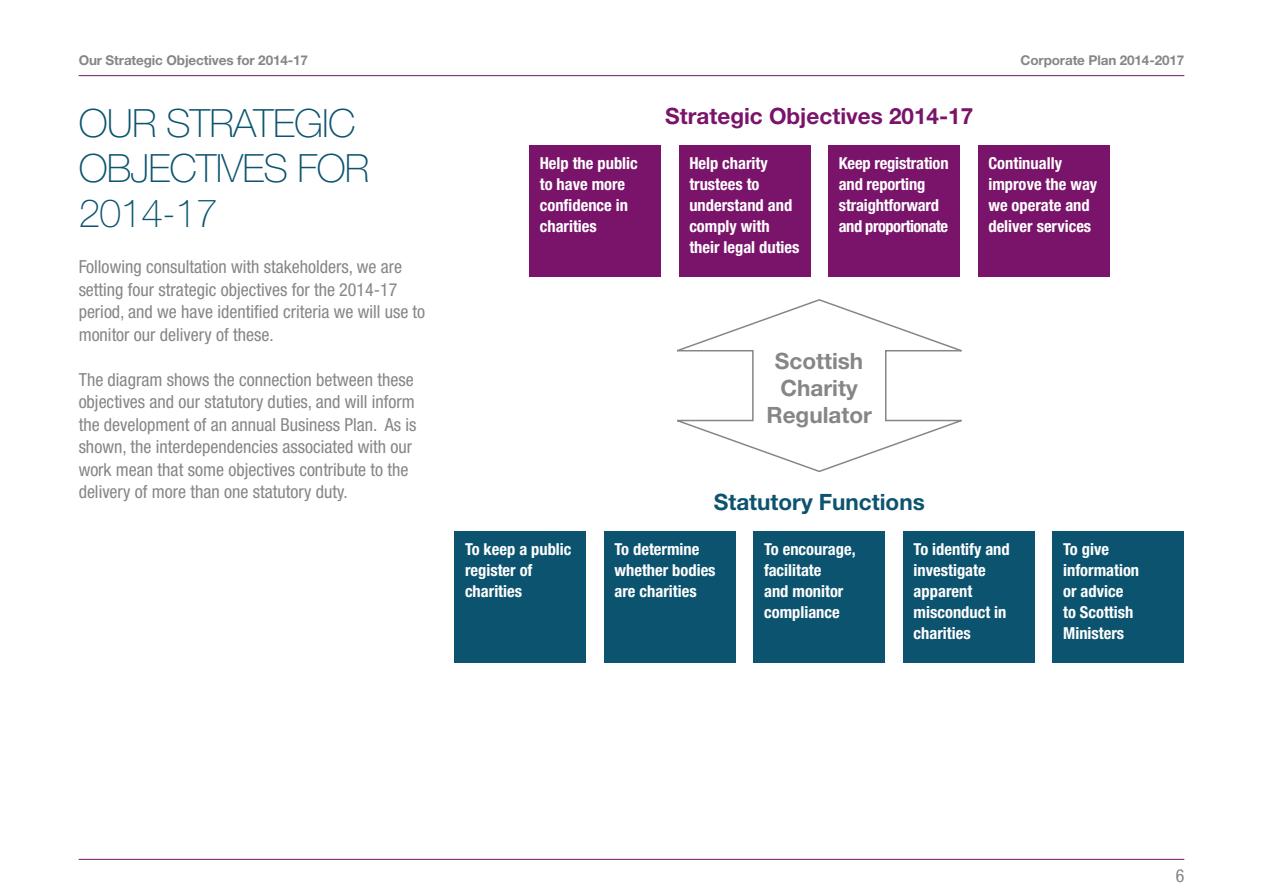
<style>
.page{position:relative;width:1263px;height:893px;background:#fff}
.page>*{position:absolute;margin:0;border:0;box-sizing:border-box;transform-origin:0 0}
.t1{font:100 39px/45px "Helvetica Neue LT";letter-spacing:-.02em;color:#0c536f}
.t2{font:700 22.5px "Helvetica Neue LT";color:#79146a}
.t3{font:700 22.5px/27px "Helvetica Neue LT";color:#878686;text-align:center}
.t4{font:700 22.5px "Helvetica Neue LT";color:#0c536f}
.t5{font:condensed 18px/22.5px "Helvetica Neue LT";color:#878686}
.t6{font:700 condensed 16.5px/21px "Helvetica Neue LT";color:#fff}
.t7{font:700 13.5px "Helvetica Neue LT";letter-spacing:-.01em;color:#878686}
</style>
<div class="page">
<svg style="left:677px;top:299px;width:285px;height:174px"></svg>
<hr style="left:79px;top:75px;width:1105px;height:1px;background:#79146a">
<hr style="left:79px;top:859px;width:1105px;height:1px;background:#79146a">
<div style="left:529px;top:145px;width:132px;height:132px;background:#79146a"></div>
<div style="left:679px;top:145px;width:131px;height:132px;background:#79146a"></div>
<div style="left:828px;top:145px;width:132px;height:132px;background:#79146a"></div>
<div style="left:978px;top:145px;width:131px;height:132px;background:#79146a"></div>
<div style="left:454px;top:531px;width:132px;height:132px;background:#0c536f"></div>
<div style="left:604px;top:531px;width:132px;height:132px;background:#0c536f"></div>
<div style="left:753px;top:531px;width:132px;height:132px;background:#0c536f"></div>
<div style="left:903px;top:531px;width:132px;height:132px;background:#0c536f"></div>
<div style="left:1052px;top:531px;width:132px;height:132px;background:#0c536f"></div>
<p class="t7" style="left:79px;top:51px;width:231px">Our Strategic Objectives for 2014-17</p>
<p class="t7" style="left:1020px;top:51px;width:165px">Corporate Plan 2014-2017</p>
<h1 class="t1" style="left:79px;top:101px;width:292px">OUR STRATEGIC<br>OBJECTIVES FOR<br>2014-17</h1>
<p class="t5" style="left:79px;top:255px;width:348px">Following consultation with stakeholders, we are setting four strategic objectives for the 2014-17 period, and we have identified criteria we will use to monitor our delivery of these.</p>
<p class="t5" style="left:79px;top:368px;width:339px">The diagram shows the connection between these objectives and our statutory duties, and will inform the development of an annual Business Plan. As is shown, the interdependencies associated with our work mean that some objectives contribute to the delivery of more than one statutory duty.</p>
<h2 class="t2" style="left:665px;top:102px;width:309px">Strategic Objectives 2014-17</h2>
<p class="t6" style="left:540px;top:152px;width:100px">Help the public to have more confidence in charities</p>
<p class="t6" style="left:689px;top:152px;width:112px">Help charity trustees to understand and comply with their legal duties</p>
<p class="t6" style="left:839px;top:152px;width:111px">Keep registration and reporting straightforward and proportionate</p>
<p class="t6" style="left:988px;top:152px;width:110px">Continually improve the way we operate and deliver services</p>
<h2 class="t3" style="left:766px;top:347px;width:107px">Scottish<br>Charity<br>Regulator</h2>
<h2 class="t4" style="left:714px;top:488px;width:212px">Statutory Functions</h2>
<p class="t6" style="left:465px;top:538px;width:108px">To keep a public register of charities</p>
<p class="t6" style="left:614px;top:538px;width:103px">To determine whether bodies are charities</p>
<p class="t6" style="left:764px;top:538px;width:93px">To encourage, facilitate<br>and monitor compliance</p>
<p class="t6" style="left:914px;top:538px;width:98px">To identify and investigate apparent misconduct in charities</p>
<p class="t6" style="left:1063px;top:538px;width:77px">To give information or advice to Scottish<br>Ministers</p>
<p class="t5" style="left:1176px;top:864px;width:10px">6</p>
</div>
